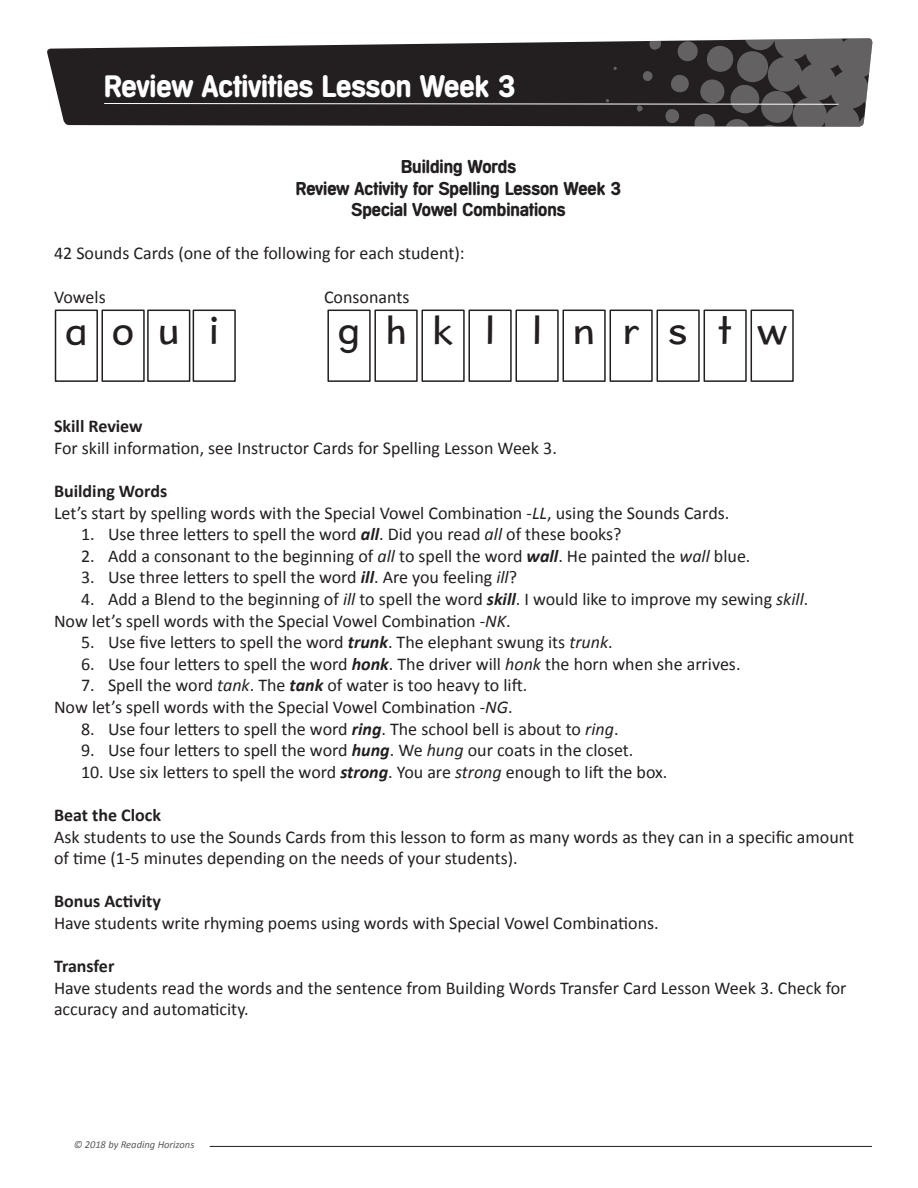
<style>
.page{position:relative;width:918px;height:1188px;background:#fff}
.page>*{position:absolute;margin:0;border:0;box-sizing:border-box;transform-origin:0 0}
.t1{font:39px "Card Edu Rg";letter-spacing:.73em;color:#231f20}
.t2{font:39px "Card Edu Rg";letter-spacing:.705em;color:#231f20}
.t3{font:700 30px "Macarena DT";color:#fff}
.t4{font:18px/21.6px "Calibri";color:#231f20}
.t5{font:700 18px/21.6px "Macarena DT";color:#231f20;text-align:center}
.t6{font:700 18px "Calibri";color:#231f20}
.t7{font:italic 10.5px "Calibri";color:#231f20}
.s1{font-weight:700}
.s2{font-style:italic}
.s3{font-weight:700;font-style:italic}
.s4{font-family:"Macarena DT";font-size:16.5px}
</style>
<div class="page">
<svg style="left:47px;top:48px;width:56px;height:78px;background:#474344"></svg>
<svg style="left:103px;top:38px;width:770px;height:89px;background:#403d3e"></svg>
<hr style="left:210px;top:1146px;width:662px;height:1px;background:#231f20">
<div style="left:55px;top:310px;width:43px;height:72px;border:2px solid #231f20"></div>
<div style="left:102px;top:310px;width:43px;height:72px;border:2px solid #231f20"></div>
<div style="left:147px;top:310px;width:43px;height:72px;border:2px solid #231f20"></div>
<div style="left:193px;top:310px;width:43px;height:72px;border:2px solid #231f20"></div>
<div style="left:751px;top:310px;width:43px;height:72px;border:2px solid #231f20"></div>
<div style="left:421px;top:310px;width:44px;height:72px;border:2px solid #231f20"></div>
<div style="left:468px;top:310px;width:44px;height:72px;border:2px solid #231f20"></div>
<div style="left:515px;top:310px;width:44px;height:72px;border:2px solid #231f20"></div>
<div style="left:563px;top:310px;width:43px;height:72px;border:2px solid #231f20"></div>
<div style="left:610px;top:310px;width:43px;height:72px;border:2px solid #231f20"></div>
<div style="left:657px;top:310px;width:43px;height:72px;border:2px solid #231f20"></div>
<div style="left:704px;top:310px;width:43px;height:72px;border:2px solid #231f20"></div>
<div style="left:327px;top:310px;width:44px;height:72px;border:2px solid #231f20"></div>
<div style="left:374px;top:310px;width:44px;height:72px;border:2px solid #231f20"></div>
<h2 class="t3" style="left:104px;top:68px;width:413px">Review Activities Lesson Week 3</h2>
<p class="t5" style="left:296px;top:155px;width:327px">Building Words<br>Review Activity for Spelling Lesson Week 3<br>Special Vowel Combinations</p>
<p class="t4" style="left:54px;top:242px;width:412px">42 Sounds Cards (one of the following for each student):</p>
<p class="t4" style="left:54px;top:285px;width:53px">Vowels</p>
<p class="t4" style="left:324px;top:285px;width:87px">Consonants</p>
<h1 class="t2" style="left:66px;top:306px;width:155px">aou i</h1>
<h1 class="t1" style="left:338px;top:306px;width:451px">ghkl lnrstw</h1>
<p class="t6" style="left:54px;top:414px;width:90px">Skill Review</p>
<p class="t4" style="left:54px;top:437px;width:504px">For skill information, see Instructor Cards for Spelling Lesson Week 3.</p>
<p class="t4" style="left:54px;top:480px;width:677px"><span class="s1">Building Words<br></span>Let’s start by spelling words with the Special Vowel Combination -<span class="s2">LL</span>, using the Sounds Cards.</p>
<p class="t4" style="left:81px;top:523px;width:542px">1. Use three letters to spell the word <span class="s3">all</span>. Did you read <span class="s2">all</span> of these books?</p>
<p class="t4" style="left:81px;top:545px;width:671px">2. Add a consonant to the beginning of <span class="s2">all</span> to spell the word <span class="s3">wall</span>. He painted the <span class="s2">wall</span> blue.</p>
<p class="t4" style="left:81px;top:566px;width:438px">3. Use three letters to spell the word <span class="s3">ill</span>. Are you feeling <span class="s2">ill</span>?</p>
<p class="t4" style="left:54px;top:588px;width:756px;text-indent:27px">4. Add a Blend to the beginning of <span class="s2">ill</span> to spell the word <span class="s3">skill</span>. I would like to improve my sewing <span class="s2">skill</span>.<br>Now let’s spell words with the Special Vowel Combination -<span class="s2">NK</span>.</p>
<p class="t4" style="left:81px;top:631px;width:533px">5. Use five letters to spell the word <span class="s3">trunk</span>. The elephant swung its <span class="s2">trunk</span>.</p>
<p class="t4" style="left:81px;top:653px;width:661px">6. Use four letters to spell the word <span class="s3">honk</span>. The driver will <span class="s2">honk</span> the horn when she arrives.</p>
<p class="t4" style="left:54px;top:674px;width:475px;text-indent:27px">7. Spell the word <span class="s2">tank</span>. The <span class="s3">tank</span> of water is too heavy to lift.<br>Now let’s spell words with the Special Vowel Combination -<span class="s2">NG</span>.</p>
<p class="t4" style="left:81px;top:717px;width:539px">8. Use four letters to spell the word <span class="s3">ring</span>. The school bell is about to <span class="s2">ring</span>.</p>
<p class="t4" style="left:81px;top:739px;width:554px">9. Use four letters to spell the word <span class="s3">hung</span>. We <span class="s2">hung</span> our coats in the closet.</p>
<p class="t4" style="left:81px;top:761px;width:588px">10. Use six letters to spell the word <span class="s3">strong</span>. You are <span class="s2">strong</span> enough to lift the box.</p>
<p class="t6" style="left:54px;top:802px;width:109px">Beat the Clock</p>
<p class="t4" style="left:54px;top:825px;width:802px">Ask students to use the Sounds Cards from this lesson to form as many words as they can in a specific amount of time (1-5 minutes depending on the needs of your students).</p>
<p class="t6" style="left:54px;top:889px;width:109px">Bonus Activity</p>
<p class="t4" style="left:54px;top:912px;width:606px">Have students write rhyming poems using words with Special Vowel Combinations.</p>
<p class="t6" style="left:54px;top:954px;width:62px">Transfer</p>
<p class="t4" style="left:54px;top:977px;width:794px">Have students read the words and the sentence from Building Words Transfer Card Lesson Week 3. Check for accuracy and automaticity.</p>
<p class="t7" style="left:46px;top:1138px;width:150px"><span class="s4">10</span> © 2018 by Reading Horizons</p>
</div>
